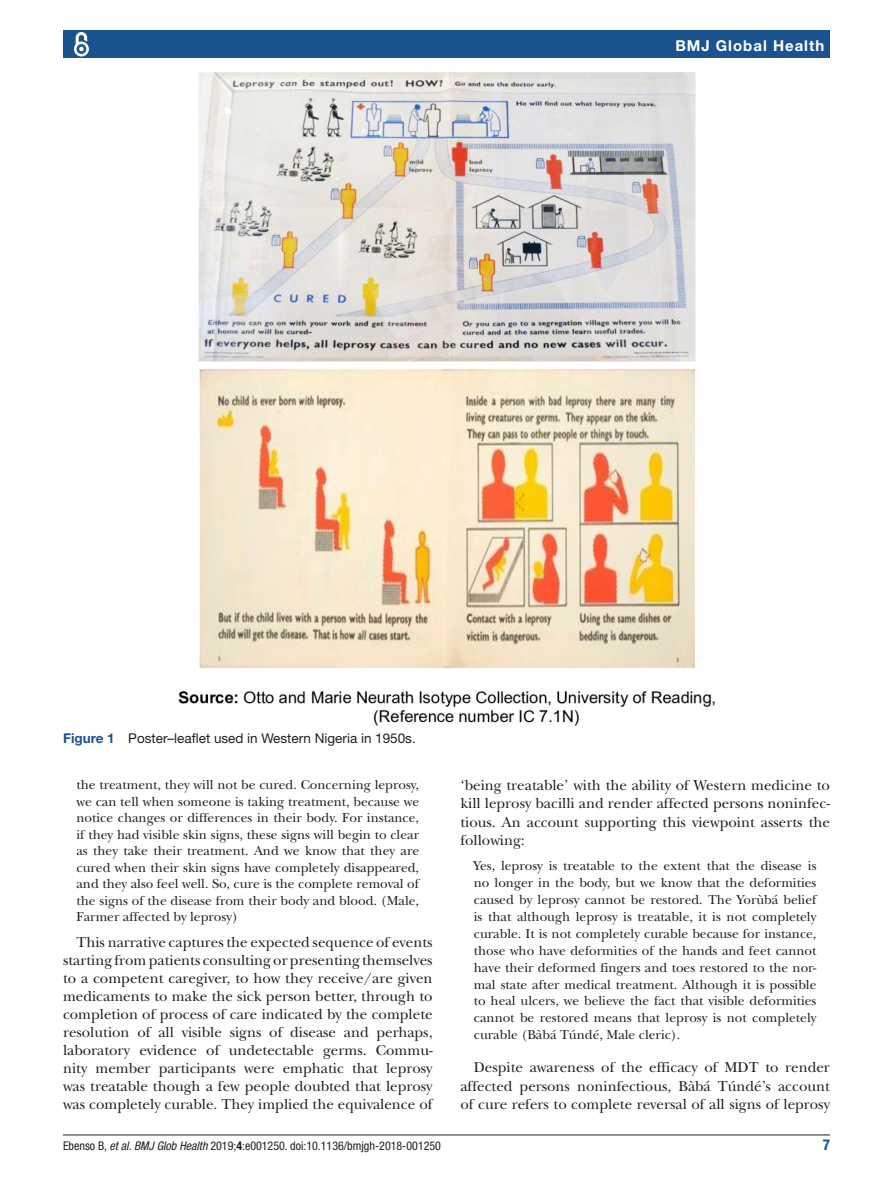
<style>
.page{position:relative;width:893px;height:1191px;background:#fff}
.page>*{position:absolute;margin:0;border:0;box-sizing:border-box;transform-origin:0 0}
.t1{font:15px/18px "New Baskerville";color:#231f20;text-align:justify}
.t2{font:700 15px "Helvetica Neue LT Std";letter-spacing:.065em;color:#fff}
.t3{font:700 condensed 15px "Helvetica Neue LT Std";color:#1b5391}
.t4{font:13.5px/16.8px "New Baskerville";color:#231f20;text-align:justify}
.t5{font:13.5px "Helvetica Neue LT Std";color:#231f20}
.t6{font:condensed 12px "Helvetica Neue LT Std";color:#231f20}
.s1{font-weight:700;color:#1b5391}
.s2{font-style:italic}
.s3{font-weight:700}
</style>
<div class="page">
<hr style="left:63px;top:1134px;width:767px;height:1px;background:#231f20">
<div style="left:63px;top:31px;width:767px;height:27px;background:#1b5391"></div>
<svg style="left:74px;top:32px;width:15px;height:25px"></svg>
<div style="left:78px;top:45px;width:7px;height:8px;border:1px solid #1b5391;border-radius:50%"></div>
<img style="left:178px;top:73px;width:537px;height:652px">
<p class="t2" style="left:675px;top:36px;width:150px">BMJ Global Health</p>
<p class="t5" style="left:63px;top:730px;width:354px"><span class="s1">Figure 1</span> Poster–leaflet used in Western Nigeria in 1950s.</p>
<p class="t4" style="left:76px;top:776px;width:344px">the treatment, they will not be cured. Concerning leprosy, we can tell when someone is taking treatment, because we notice changes or differences in their body. For instance, if they had visible skin signs, these signs will begin to clear as they take their treatment. And we know that they are cured when their skin signs have completely disappeared, and they also feel well. So, cure is the complete removal of the signs of the disease from their body and blood. (Male, Farmer affected by leprosy)</p>
<p class="t1" style="left:63px;top:933px;width:371px;text-indent:14px">This narrative captures the expected sequence of events starting from patients consulting or presenting themselves to a competent caregiver, to how they receive/are given medicaments to make the sick person better, through to completion of process of care indicated by the complete resolution of all visible signs of disease and perhaps, laboratory evidence of undetectable germs. Commu&shy;nity member participants were emphatic that leprosy was treatable though a few people doubted that leprosy was completely curable. They implied the equivalence of</p>
<p class="t1" style="left:460px;top:776px;width:371px">‘being treatable’ with the ability of Western medicine to kill leprosy bacilli and render affected persons noninfec&shy;tious. An account supporting this viewpoint asserts the following:</p>
<p class="t4" style="left:474px;top:857px;width:344px">Yes, leprosy is treatable to the extent that the disease is no longer in the body, but we know that the deformities caused by leprosy cannot be restored. The Yorùbá belief is that although leprosy is treatable, it is not completely curable. It is not completely curable because for instance, those who have deformities of the hands and feet cannot have their deformed fingers and toes restored to the nor&shy;mal state after medical treatment. Although it is possible to heal ulcers, we believe the fact that visible deformities cannot be restored means that leprosy is not completely curable (Bàbá Túndé, Male cleric).</p>
<p class="t1" style="left:460px;top:1058px;width:371px;text-indent:14px">Despite awareness of the efficacy of MDT to render affected persons noninfectious, Bàbá Túndé’s account of cure refers to complete reversal of all signs of leprosy</p>
<p class="t6" style="left:63px;top:1138px;width:380px">Ebenso B, <span class="s2">et al</span>. <span class="s2">BMJ Glob Health</span> 2019;<span class="s3">4</span>:e001250. doi:10.1136/bmjgh-2018-001250</p>
<p class="t3" style="left:823px;top:1135px;width:9px">7</p>
</div>
